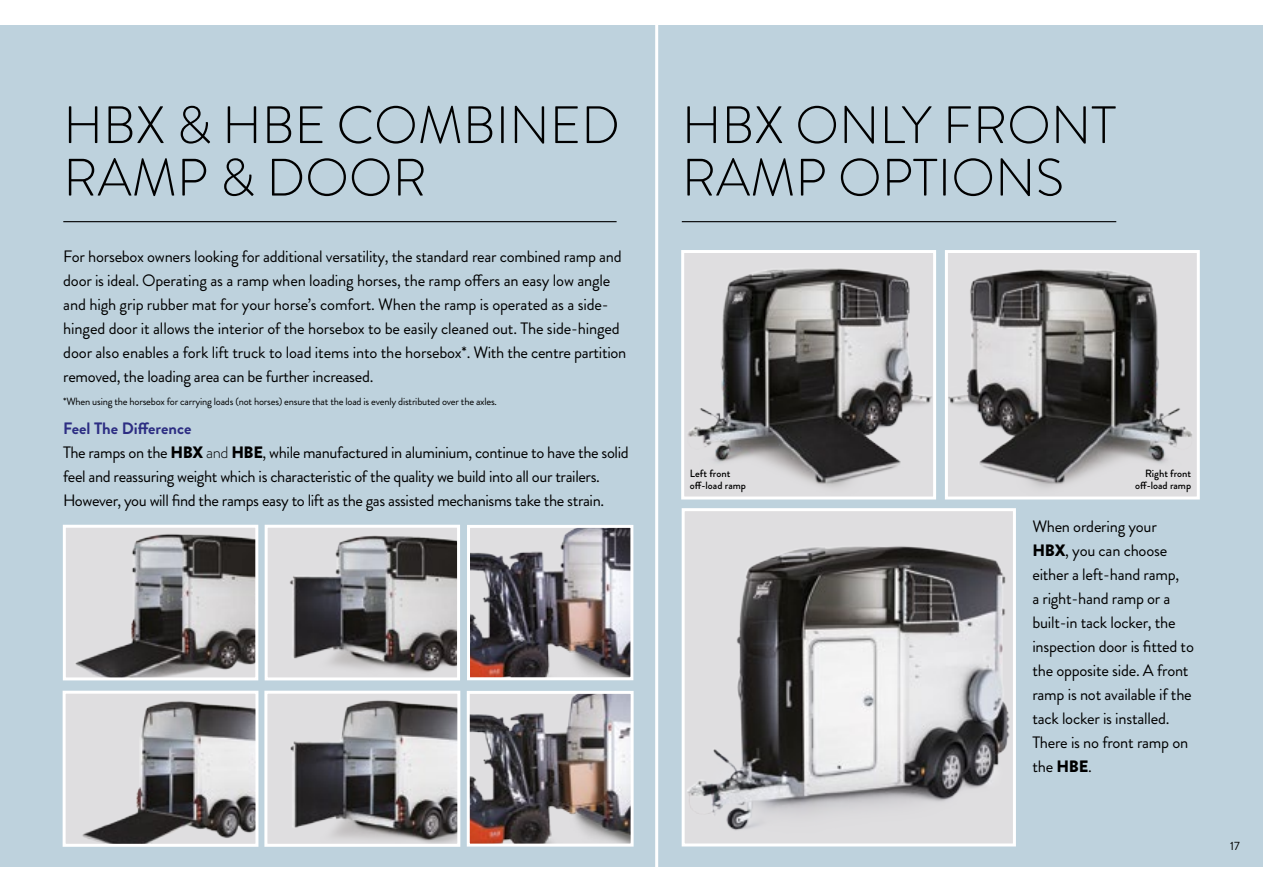
<style>
.page{position:relative;width:1263px;height:893px;background:#fff}
.page>*{position:absolute;margin:0;border:0;box-sizing:border-box;transform-origin:0 0}
.t1{font:300 52.5px/52.5px "Brandon Grotesque";color:#000}
.t2{font:16.5px/24px "Brandon Grotesque";letter-spacing:-.015em;color:#000}
.t3{font:12px "Brandon Grotesque";color:#000}
.t4{font:10.5px "Brandon Grotesque";letter-spacing:-.02em;color:#000}
.t5{font:500 10.5px/12px "Brandon Grotesque";color:#000}
.s1{font-weight:700;color:#2d2e83}
.s2{font-weight:900}
.s3{font-weight:300}
</style>
<div class="page">
<div style="left:0;top:26px;width:1263px;height:841px;background:#bed2dd"></div>
<hr style="left:63px;top:221px;width:554px;height:1px;background:#000">
<hr style="left:682px;top:221px;width:434px;height:1px;background:#000">
<hr style="left:655px;top:23px;width:3px;height:846px;background:#fff">
<img style="left:471px;top:529px;width:158px;height:147px">
<div style="left:467px;top:525px;width:166px;height:155px;border:3px solid #fff"></div>
<img style="left:471px;top:695px;width:159px;height:148px">
<div style="left:467px;top:691px;width:167px;height:156px;border:3px solid #fff"></div>
<img style="left:67px;top:529px;width:187px;height:147px">
<div style="left:63px;top:525px;width:195px;height:155px;border:3px solid #fff"></div>
<img style="left:269px;top:529px;width:187px;height:147px">
<div style="left:265px;top:525px;width:195px;height:155px;border:3px solid #fff"></div>
<div style="left:64px;top:692px;width:193px;height:153px;background:#dfdee0"></div>
<img style="left:82px;top:701px;width:172px;height:142px">
<div style="left:63px;top:691px;width:195px;height:156px;border:3px solid #fff"></div>
<div style="left:266px;top:692px;width:193px;height:153px;background:#dfdee0"></div>
<img style="left:290px;top:700px;width:166px;height:143px">
<div style="left:264px;top:691px;width:196px;height:156px;border:3px solid #fff"></div>
<div style="left:683px;top:510px;width:331px;height:335px;background:#dfdee0"></div>
<img style="left:687px;top:546px;width:323px;height:285px">
<div style="left:682px;top:508px;width:334px;height:338px;border:3px solid #fff"></div>
<img style="left:685px;top:257px;width:247px;height:238px">
<div style="left:681px;top:250px;width:255px;height:249px;border:3px solid #fff"></div>
<img style="left:949px;top:257px;width:247px;height:238px">
<div style="left:945px;top:250px;width:255px;height:249px;border:3px solid #fff"></div>
<h1 class="t1" style="left:63px;top:99px;width:558px">HBX &amp; HBE COMBINED<br>RAMP &amp; DOOR</h1>
<h1 class="t1" style="left:682px;top:99px;width:436px">HBX ONLY FRONT<br>RAMP OPTIONS</h1>
<p class="t2" style="left:63px;top:244px;width:564px">For horsebox owners looking for additional versatility, the standard rear combined ramp and door is ideal. Operating as a ramp when loading horses, the ramp offers an easy low angle and high grip rubber mat for your horse’s comfort. When the ramp is operated as a side&shy;hinged door it allows the interior of the horsebox to be easily cleaned out. The side-hinged door also enables a fork lift truck to load items into the horsebox*. With the centre partition removed, the loading area can be further increased.</p>
<p class="t4" style="left:63px;top:394px;width:435px">*When using the horsebox for carrying loads (not horses) ensure that the load is evenly distributed over the axles.</p>
<p class="t2" style="left:63px;top:417px;width:567px"><span class="s1">Feel The Difference<br></span>The ramps on the <span class="s2">HBX</span> <span class="s3">and</span> <span class="s2">HBE</span>, while manufactured in aluminium, continue to have the solid feel and reassuring weight which is characteristic of the quality we build into all our trailers.<br>However, you will find the ramps easy to lift as the gas assisted mechanisms take the strain.</p>
<p class="t5" style="left:690px;top:467px;width:58px">Left front off-load ramp</p>
<p class="t5" style="left:1135px;top:467px;width:58px;text-align:right">Right front off-load ramp</p>
<p class="t2" style="left:1032px;top:514px;width:163px">When ordering your<br><span class="s2">HBX</span>, you can choose either a left-hand ramp,<br>a right-hand ramp or a built-in tack locker, the inspection door is fitted to the opposite side. A front ramp is not available if the tack locker is installed.<br>There is no front ramp on the <span class="s2">HBE</span>.</p>
<p class="t3" style="left:1230px;top:838px;width:11px">17</p>
</div>
